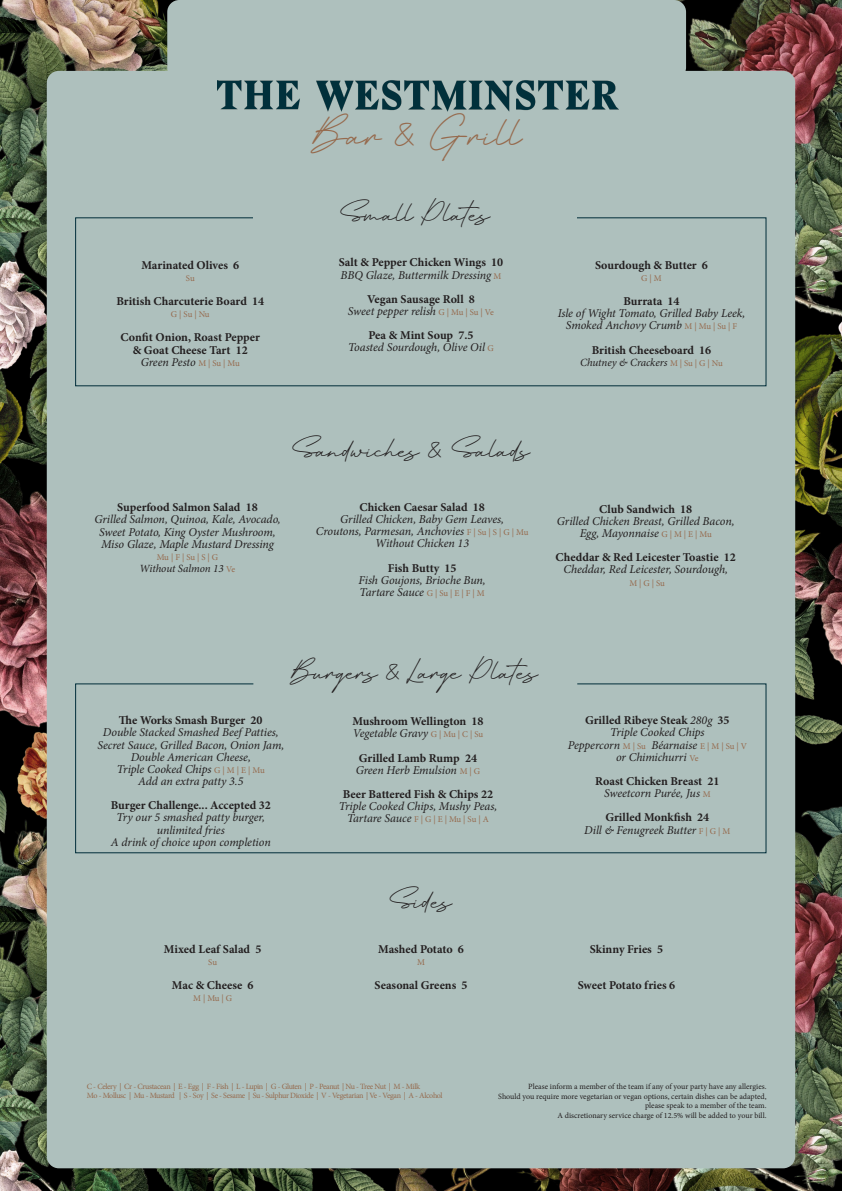
<style>
.page{position:relative;width:842px;height:1191px;background:#fff}
.page>*{position:absolute;margin:0;border:0;box-sizing:border-box;transform-origin:0 0}
.t1{font:41.1px "Winter Wind";letter-spacing:.01em;color:#966a4d}
.t2{font:28px "Winter Wind";color:#231f20}
.t3{font:italic 12px "Minion Pro";letter-spacing:-.005em;color:#231f20}
.t4{font:700 12px "Minion Pro";color:#231f20}
.t5{font:italic 11px "Minion Pro";letter-spacing:-.01em;color:#231f20}
.t6{font:8.8px "Minion Pro";letter-spacing:-.015em;color:#966a4d}
.t7{font:8px/9.6px "Minion Pro";color:#231f20;text-align:right}
.t8{font:8px "Minion Pro";letter-spacing:-.045em;color:#966a4d}
.s1{font-style:normal;font-size:8.8px;color:#966a4d}
.s2{font-style:italic;font-size:12px;color:#231f20}
.s3{font-weight:400;font-style:italic}
</style>
<div class="page">
<img style="left:0;top:0;width:842px;height:1191px">
<div style="left:47px;top:71px;width:748px;height:1097px;background:#aec0bd;border-radius:12px"></div>
<div style="left:75px;top:683px;width:691px;height:170px;border:1px solid #002d39"></div>
<div style="left:167px;top:0;width:519px;height:79px;background:#aec0bd;border-radius:12px"></div>
<div style="left:253px;top:660px;width:324px;height:43px;background:#aec0bd;border-radius:12px"></div>
<img style="left:317px;top:80px;width:301px;height:32px">
<img style="left:218px;top:81px;width:192px;height:31px">
<div style="left:75px;top:217px;width:691px;height:169px;border:1px solid #002d39"></div>
<div style="left:253px;top:202px;width:324px;height:43px;background:#aec0bd"></div>
<p class="t1" style="left:313px;top:107px;width:211px">Bar &amp; Grill</p>
<p class="t4" style="left:141px;top:256px;width:99px">Marinated Olives 6</p>
<p class="t6" style="left:186px;top:272px;width:10px">Su</p>
<p class="t4" style="left:116px;top:293px;width:149px">British Charcuterie Board 14</p>
<p class="t6" style="left:171px;top:308px;width:40px">G | Su | Nu</p>
<p class="t4" style="left:121px;top:329px;width:141px">Confit Onion, Roast Pepper</p>
<p class="t4" style="left:133px;top:341px;width:117px">&amp; Goat Cheese Tart 12</p>
<p class="t3" style="left:141px;top:353px;width:101px">Green Pesto <span class="s1">M | Su | Mu</span></p>
<p class="t2" style="left:340px;top:195px;width:152px">Small Plates</p>
<p class="t4" style="left:339px;top:254px;width:166px">Salt &amp; Pepper Chicken Wings 10</p>
<p class="t3" style="left:340px;top:266px;width:162px">BBQ Glaze, Buttermilk Dressing <span class="s1">M</span></p>
<p class="t4" style="left:367px;top:290px;width:109px">Vegan Sausage Roll 8</p>
<p class="t3" style="left:348px;top:303px;width:148px">Sweet pepper relish <span class="s1">G | Mu | Su | Ve</span></p>
<p class="t4" style="left:369px;top:327px;width:106px">Pea &amp; Mint Soup 7.5</p>
<p class="t3" style="left:348px;top:339px;width:147px">Toasted Sourdough, Olive Oil <span class="s1">G</span></p>
<p class="t4" style="left:595px;top:256px;width:114px">Sourdough &amp; Butter 6</p>
<p class="t6" style="left:641px;top:272px;width:22px">G | M</p>
<p class="t4" style="left:623px;top:293px;width:58px">Burrata 14</p>
<p class="t3" style="left:558px;top:305px;width:189px">Isle of Wight Tomato, Grilled Baby Leek,</p>
<p class="t3" style="left:566px;top:317px;width:173px">Smoked Anchovy Crumb <span class="s1">M | Mu | Su | F</span></p>
<p class="t4" style="left:592px;top:341px;width:121px">British Cheeseboard 16</p>
<p class="t5" style="left:580px;top:354px;width:144px">Chutney &amp; Crackers <span class="s1">M | Su | G | Nu</span></p>
<p class="t2" style="left:292px;top:431px;width:240px">Sandwiches &amp; Salads</p>
<p class="t4" style="left:117px;top:499px;width:142px">Superfood Salmon Salad 18</p>
<p class="t3" style="left:94px;top:511px;width:188px">Grilled Salmon, Quinoa, Kale, Avocado,</p>
<p class="t3" style="left:99px;top:523px;width:178px">Sweet Potato, King Oyster Mushroom,</p>
<p class="t3" style="left:101px;top:535px;width:174px">Miso Glaze, Maple Mustard Dressing</p>
<p class="t6" style="left:157px;top:551px;width:63px">Mu | F | Su | S | G</p>
<p class="t5" style="left:140px;top:561px;width:97px">Without Salmon 13 <span class="s1">Ve</span></p>
<p class="t4" style="left:359px;top:498px;width:127px">Chicken Caesar Salad 18</p>
<p class="t3" style="left:340px;top:510px;width:165px">Grilled Chicken, Baby Gem Leaves,</p>
<p class="t3" style="left:316px;top:523px;width:214px">Croutons, Parmesan, Anchovies <span class="s1">F | Su | S | G | Mu</span></p>
<p class="t3" style="left:375px;top:535px;width:95px">Without Chicken 13</p>
<p class="t4" style="left:388px;top:559px;width:70px">Fish Butty 15</p>
<p class="t3" style="left:359px;top:571px;width:129px">Fish Goujons, Brioche Bun,</p>
<p class="t3" style="left:360px;top:584px;width:127px">Tartare Sauce <span class="s1">G | Su | E | F | M</span></p>
<p class="t4" style="left:599px;top:500px;width:95px">Club Sandwich 18</p>
<p class="t3" style="left:557px;top:513px;width:179px">Grilled Chicken Breast, Grilled Bacon,</p>
<p class="t3" style="left:580px;top:525px;width:134px">Egg, Mayonnaise <span class="s1">G | M | E | Mu</span></p>
<p class="t4" style="left:555px;top:549px;width:182px">Cheddar &amp; Red Leicester Toastie 12</p>
<p class="t3" style="left:563px;top:561px;width:166px">Cheddar, Red Leicester, Sourdough,</p>
<p class="t6" style="left:629px;top:577px;width:37px">M | G | Su</p>
<p class="t2" style="left:291px;top:653px;width:248px">Burgers &amp; Large Plates</p>
<p class="t4" style="left:119px;top:712px;width:145px">The Works Smash Burger 20</p>
<p class="t3" style="left:103px;top:724px;width:177px">Double Stacked Smashed Beef Patties,</p>
<p class="t3" style="left:97px;top:736px;width:188px">Secret Sauce, Grilled Bacon, Onion Jam,</p>
<p class="t3" style="left:131px;top:748px;width:122px">Double American Cheese,</p>
<p class="t3" style="left:117px;top:761px;width:149px">Triple Cooked Chips <span class="s1">G | M | E | Mu</span></p>
<p class="t3" style="left:138px;top:773px;width:107px">Add an extra patty 3.5</p>
<p class="t4" style="left:111px;top:797px;width:162px">Burger Challenge... Accepted 32</p>
<p class="t3" style="left:117px;top:809px;width:150px">Try our 5 smashed patty burger,</p>
<p class="t3" style="left:157px;top:821px;width:69px">unlimited fries</p>
<p class="t3" style="left:111px;top:833px;width:161px">A drink of choice upon completion</p>
<p class="t4" style="left:164px;top:940px;width:99px">Mixed Leaf Salad 5</p>
<p class="t6" style="left:208px;top:956px;width:10px">Su</p>
<p class="t4" style="left:172px;top:976px;width:83px">Mac &amp; Cheese 6</p>
<p class="t6" style="left:193px;top:992px;width:41px">M | Mu | G</p>
<p class="t4" style="left:352px;top:713px;width:133px">Mushroom Wellington 18</p>
<p class="t3" style="left:353px;top:725px;width:132px">Vegetable Gravy <span class="s1">G | Mu | C | Su</span></p>
<p class="t4" style="left:359px;top:749px;width:120px">Grilled Lamb Rump 24</p>
<p class="t3" style="left:356px;top:761px;width:126px">Green Herb Emulsion <span class="s1">M | G</span></p>
<p class="t4" style="left:343px;top:785px;width:152px">Beer Battered Fish &amp; Chips 22</p>
<p class="t3" style="left:339px;top:798px;width:160px">Triple Cooked Chips, Mushy Peas,</p>
<p class="t6" style="left:347px;top:813px;width:143px"><span class="s2">Tartare Sauce</span> F | G | E | Mu | Su | A</p>
<p class="t2" style="left:389px;top:881px;width:65px">Sides</p>
<p class="t4" style="left:378px;top:940px;width:87px">Mashed Potato 6</p>
<p class="t6" style="left:417px;top:956px;width:9px">M</p>
<p class="t4" style="left:374px;top:976px;width:94px">Seasonal Greens 5</p>
<p class="t4" style="left:585px;top:712px;width:146px">Grilled Ribeye Steak <span class="s3">280g</span> 35</p>
<p class="t3" style="left:610px;top:724px;width:96px">Triple Cooked Chips</p>
<p class="t3" style="left:568px;top:736px;width:181px">Peppercorn <span class="s1">M | Su</span> Béarnaise <span class="s1">E | M | Su | V</span></p>
<p class="t3" style="left:616px;top:748px;width:84px">or Chimichurri <span class="s1">Ve</span></p>
<p class="t4" style="left:595px;top:772px;width:126px">Roast Chicken Breast 21</p>
<p class="t3" style="left:604px;top:785px;width:108px">Sweetcorn Purée, Jus <span class="s1">M</span></p>
<p class="t4" style="left:605px;top:809px;width:105px">Grilled Monkfish 24</p>
<p class="t3" style="left:584px;top:821px;width:148px">Dill &amp; Fenugreek Butter <span class="s1">F | G | M</span></p>
<p class="t4" style="left:590px;top:940px;width:75px">Skinny Fries 5</p>
<p class="t4" style="left:578px;top:976px;width:99px">Sweet Potato fries 6</p>
<p class="t8" style="left:87px;top:1081px;width:335px">C - Celery | Cr - Crustacean | E - Egg | F - Fish | L - Lupin | G - Gluten | P - Peanut | Nu - Tree Nut | M - Milk</p>
<p class="t8" style="left:87px;top:1090px;width:357px">Mo - Mollusc | Mu - Mustard | S - Soy | Se - Sesame | Su - Sulphur Dioxide | V - Vegetarian | Ve - Vegan | A - Alcohol</p>
<p class="t7" style="left:498px;top:1081px;width:270px">Please inform a member of the team if any of your party have any allergies.<br>Should you require more vegetarian or vegan options, certain dishes can be adapted, please speak to a member of the team.</p>
<p class="t7" style="left:557px;top:1110px;width:211px">A discretionary service charge of 12.5% will be added to your bill.</p>
</div>
